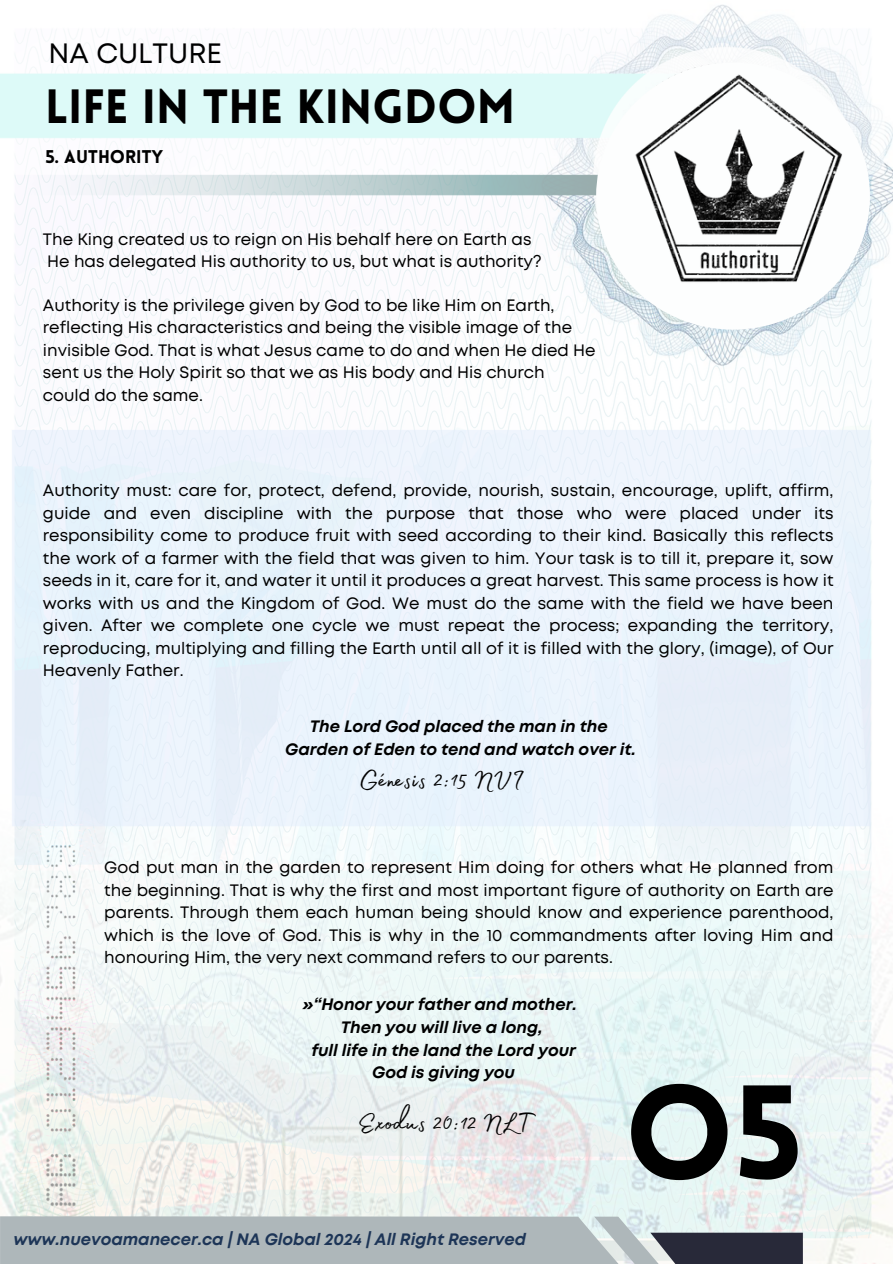
<style>
.page{position:relative;width:893px;height:1264px;background:#fff}
.page>*{position:absolute;margin:0;border:0;box-sizing:border-box;transform-origin:0 0}
.t1{font:900 130.5px "Lovelo";color:#000}
.t2{font:900 46.95px "Lovelo";color:#000}
.t3{font:33px "Madelyn Fill";color:#000}
.t4{font:27.9px "Mont";color:#000}
.t5{font:900 18px "Lovelo";color:#000}
.t6{font:16.5px/22.5px "Mont";color:#000;text-align:justify}
.t7{font:italic 700 16.5px "Mont";color:#000}
.t8{font:italic 700 16.5px "Mont";color:#1d3557}
</style>
<div class="page">
<img style="left:0;top:5px;width:892px;height:1258px">
<img style="left:524px;top:13px;width:368px;height:323px">
<svg style="left:0;top:1216px;width:802px;height:47px;background:#a5adb1"></svg>
<p class="t4" style="left:49px;top:43px;width:175px">NA CULTURE</p>
<p class="t2" style="left:45px;top:88px;width:472px">LIFE IN THE KINGDOM</p>
<p class="t5" style="left:45px;top:149px;width:119px">5. AUTHORITY</p>
<p class="t6" style="left:43px;top:229px;width:490px">The King created us to reign on His behalf here on Earth as</p>
<p class="t6" style="left:47px;top:251px;width:496px">He has delegated His authority to us, but what is authority?</p>
<p class="t6" style="left:43px;top:295px;width:554px;text-align:left">Authority is the privilege given by God to be like Him on Earth, reflecting His characteristics and being the visible image of the invisible God. That is what Jesus came to do and when He died He sent us the Holy Spirit so that we as His body and His church could do the same.</p>
<p class="t6" style="left:43px;top:480px;width:792px">Authority must: care for, protect, defend, provide, nourish, sustain, encourage, uplift, affirm, guide and even discipline with the purpose that those who were placed under its responsibility come to produce fruit with seed according to their kind. Basically this reflects the work of a farmer with the field that was given to him. Your task is to till it, prepare it, sow seeds in it, care for it, and water it until it produces a great harvest. This same process is how it works with us and the Kingdom of God. We must do the same with the field we have been given. After we complete one cycle we must repeat the process; expanding the territory, reproducing, multiplying and filling the Earth until all of it is filled with the glory, (image), of Our Heavenly Father.</p>
<p class="t7" style="left:309px;top:720px;width:299px">The Lord God placed the man in the</p>
<p class="t7" style="left:285px;top:742px;width:352px">Garden of Eden to tend and watch over it.</p>
<p class="t3" style="left:359px;top:754px;width:166px">Génesis 2:15 NVI</p>
<p class="t6" style="left:104px;top:857px;width:730px">God put man in the garden to represent Him doing for others what He planned from the beginning. That is why the first and most important figure of authority on Earth are parents. Through them each human being should know and experience parenthood, which is the love of God. This is why in the 10 commandments after loving Him and honouring Him, the very next command refers to our parents.</p>
<p class="t7" style="left:302px;top:998px;width:276px">»“Honor your father and mother.</p>
<p class="t7" style="left:340px;top:1021px;width:203px">Then you will live a long,</p>
<p class="t7" style="left:311px;top:1043px;width:266px">full life in the land the Lord your</p>
<p class="t7" style="left:372px;top:1066px;width:144px">God is giving you</p>
<p class="t3" style="left:358px;top:1097px;width:177px">Exodus 20:12 NLT</p>
<p class="t8" style="left:13px;top:1232px;width:514px">www.nuevoamanecer.ca | NA Global 2024 | All Right Reserved</p>
<p class="t1" style="left:624px;top:1080px;width:181px">O5</p>
</div>
